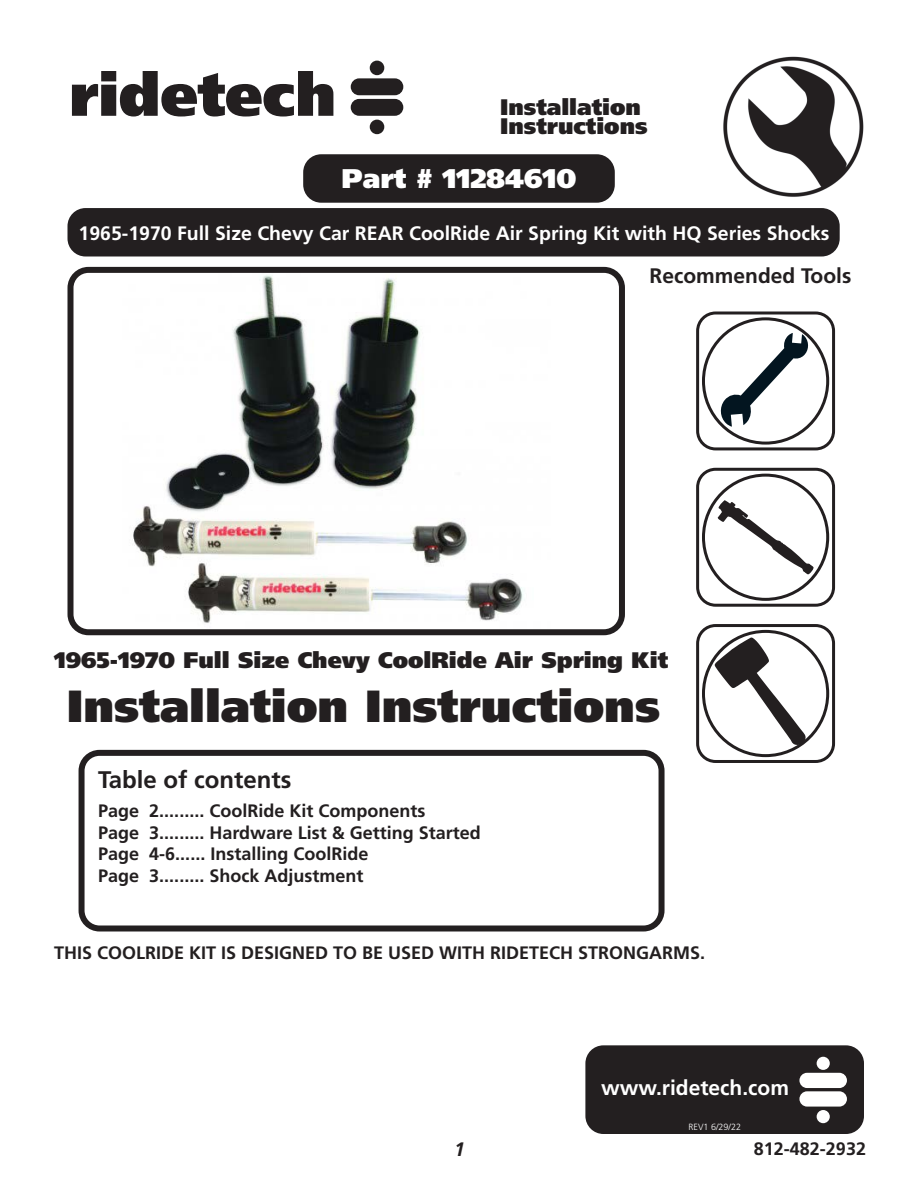
<style>
.page{position:relative;width:918px;height:1188px;background:#fff}
.page>*{position:absolute;margin:0;border:0;box-sizing:border-box;transform-origin:0 0}
.t1{font:900 45px "Frutiger LT Pro";color:#231f20}
.t2{font:900 27px "Frutiger LT Pro";color:#fff}
.t3{font:700 24px "Frutiger LT Pro";color:#231f20}
.t4{font:900 22.5px/19.5px "Frutiger LT Pro";color:#231f20}
.t5{font:700 21px "Frutiger LT Pro";color:#231f20}
.t6{font:700 21px "Frutiger LT Pro";color:#fff}
.t7{font:700 19.5px "Frutiger LT Pro";color:#fff}
.t8{font:italic 700 19.5px "Frutiger LT Pro";color:#231f20}
.t9{font:700 18px/21.6px "Frutiger LT Pro";color:#231f20}
.t10{font:300 9px "Frutiger LT Pro";color:#fff}
</style>
<div class="page">
<img style="left:723px;top:56px;width:141px;height:141px">
<svg style="left:72px;top:71px;width:261px;height:46px"></svg>
<div style="left:351px;top:78px;width:52px;height:17px;background:#231f20;border-radius:8px"></div>
<div style="left:351px;top:99px;width:52px;height:17px;background:#231f20;border-radius:8px"></div>
<div style="left:370px;top:61px;width:14px;height:14px;background:#231f20;border-radius:50%"></div>
<div style="left:370px;top:120px;width:14px;height:14px;background:#231f20;border-radius:50%"></div>
<img style="left:133px;top:275px;width:390px;height:348px">
<div style="left:68px;top:267px;width:557px;height:368px;border:6px solid #231f20;border-radius:18px"></div>
<div style="left:696px;top:468px;width:139px;height:139px;border:3px solid #231f20;border-radius:18px"></div>
<svg style="left:718px;top:500px;width:96px;height:75px"></svg>
<div style="left:702px;top:474px;width:127px;height:127px;border:3px solid #231f20;border-radius:50%"></div>
<div style="left:696px;top:624px;width:139px;height:139px;border:3px solid #231f20;border-radius:18px"></div>
<svg style="left:715px;top:637px;width:91px;height:108px"></svg>
<div style="left:702px;top:630px;width:127px;height:127px;border:3px solid #231f20;border-radius:50%"></div>
<div style="left:585px;top:1045px;width:279px;height:89px;background:#231f20;border-radius:18px"></div>
<div style="left:799px;top:1073px;width:48px;height:15px;background:#fff;border-radius:8px"></div>
<div style="left:799px;top:1091px;width:48px;height:16px;background:#fff;border-radius:8px"></div>
<div style="left:817px;top:1057px;width:13px;height:13px;background:#fff;border-radius:50%"></div>
<div style="left:817px;top:1110px;width:13px;height:13px;background:#fff;border-radius:50%"></div>
<div style="left:696px;top:312px;width:139px;height:138px;border:3px solid #231f20;border-radius:18px"></div>
<div style="left:702px;top:317px;width:127px;height:128px;border:3px solid #231f20;border-radius:50%"></div>
<svg style="left:719px;top:333px;width:90px;height:94px"></svg>
<div style="left:79px;top:750px;width:586px;height:182px;border:6px solid #231f20;border-radius:18px"></div>
<div style="left:68px;top:208px;width:772px;height:48px;background:#231f20;border-radius:18px"></div>
<div style="left:303px;top:154px;width:312px;height:49px;background:#231f20;border-radius:18px"></div>
<p class="t4" style="left:500px;top:97px;width:149px">Installation<br>Instructions</p>
<h2 class="t2" style="left:341px;top:162px;width:237px">Part # 11284610</h2>
<p class="t7" style="left:79px;top:222px;width:752px">1965-1970 Full Size Chevy Car REAR CoolRide Air Spring Kit with HQ Series Shocks</p>
<p class="t5" style="left:650px;top:263px;width:203px">Recommended Tools</p>
<p class="t4" style="left:54px;top:650px;width:616px">1965-1970 Full Size Chevy CoolRide Air Spring Kit</p>
<h1 class="t1" style="left:67px;top:678px;width:595px">Installation Instructions</h1>
<h3 class="t3" style="left:98px;top:766px;width:195px">Table of contents</h3>
<p class="t9" style="left:98px;top:800px;width:384px">Page 2......... CoolRide Kit Components<br>Page 3......... Hardware List &amp; Getting Started Page 4-6...... Installing CoolRide<br>Page 3......... Shock Adjustment</p>
<p class="t9" style="left:54px;top:942px;width:653px">THIS COOLRIDE KIT IS DESIGNED TO BE USED WITH RIDETECH STRONGARMS.</p>
<p class="t6" style="left:601px;top:1075px;width:189px">www.ridetech.com</p>
<p class="t10" style="left:689px;top:1121px;width:54px">REV1 6/29/22</p>
<p class="t8" style="left:454px;top:1138px;width:12px">1</p>
<p class="t9" style="left:754px;top:1138px;width:114px">812-482-2932</p>
</div>
